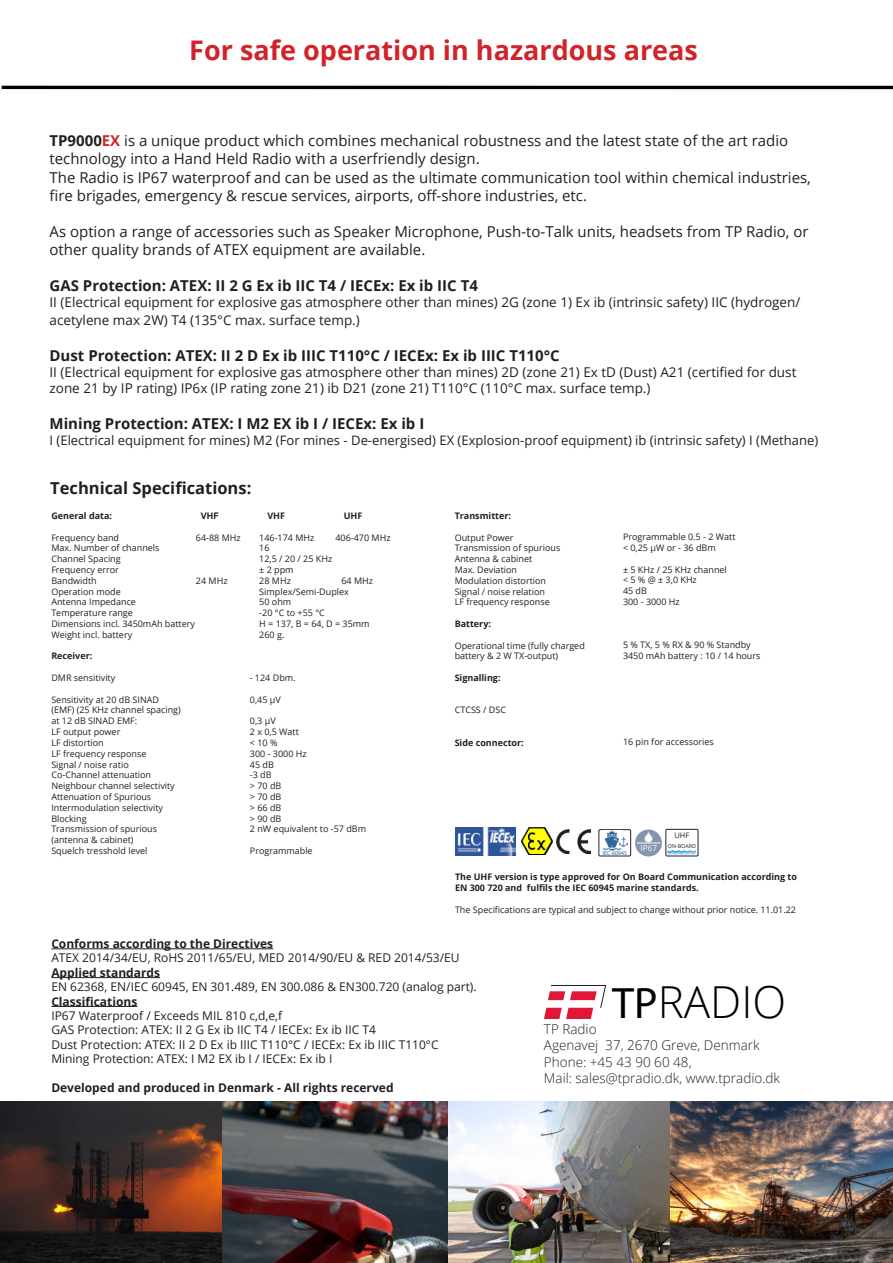
<style>
.page{position:relative;width:893px;height:1263px;background:#fff}
.page>*{position:absolute;margin:0;border:0;box-sizing:border-box;transform-origin:0 0}
.t1{font:300 44.1px "Open Sans";color:#000}
.t2{font:700 27px "Open Sans";color:#d1232a}
.t3{font:700 16.5px "Open Sans";color:#231f20}
.t4{font:15px/18px "Open Sans";color:#231f20}
.t5{font:700 15px "Open Sans";color:#231f20}
.t6{font:13.5px/18px "Open Sans";color:#231f20}
.t7{font:300 13.5px/16.2px "Open Sans";color:#231f20}
.t8{font:13.05px "Open Sans";color:#231f20}
.t9{font:12px/14.4px "Open Sans";color:#231f20}
.t10{font:700 12px "Open Sans";color:#231f20}
.t11{font:9px/10.8px "Open Sans";color:#231f20}
.t12{font:700 9px/10.8px "Open Sans";color:#231f20}
.t13{font:700 9px "Arial";color:#231f20}
.t14{font:8.25px "Open Sans";color:#fff}
.t15{font:7.5px "Open Sans";color:#231f20}
.t16{font:5.7px "Myriad Pro";color:#369}
.t17{font:5.4px "Open Sans";color:#231f20}
.s1{font-weight:700}
.s2{font-weight:700;color:#d1232a}
.s3{font-family:"Myriad Pro";font-weight:400}
</style>
<div class="page">
<hr style="left:51px;top:948px;width:222px;height:1px;background:#231f20">
<hr style="left:51px;top:977px;width:109px;height:1px;background:#231f20">
<hr style="left:51px;top:1006px;width:86px;height:1px;background:#231f20">
<hr style="left:2px;top:86px;width:891px;height:3px;background:#000">
<img style="left:0;top:1102px;width:223px;height:161px">
<img style="left:669px;top:1102px;width:224px;height:161px">
<img style="left:447px;top:1102px;width:222px;height:161px">
<img style="left:223px;top:1102px;width:224px;height:161px">
<img style="left:556px;top:829px;width:34px;height:24px">
<img style="left:521px;top:827px;width:32px;height:28px">
<img style="left:455px;top:827px;width:60px;height:28px">
<div style="left:599px;top:829px;width:32px;height:27px;border:1px solid #231f20"></div>
<img style="left:602px;top:830px;width:21px;height:20px">
<svg style="left:619px;top:837px;width:8px;height:9px"></svg>
<div style="left:635px;top:829px;width:27px;height:27px;background:#8495ad;border-radius:50%"></div>
<img style="left:643px;top:829px;width:10px;height:14px">
<svg style="left:637px;top:843px;width:23px;height:1px"></svg>
<div style="left:666px;top:829px;width:32px;height:27px;border:1px solid #231f20"></div>
<img style="left:668px;top:849px;width:28px;height:5px">
<svg style="left:544px;top:985px;width:62px;height:34px"></svg>
<h2 class="t2" style="left:189px;top:31px;width:510px">For safe operation in hazardous areas</h2>
<p class="t4" style="left:50px;top:132px;width:763px"><span class="s1">TP9000</span><span class="s2">EX</span> is a unique product which combines mechanical robustness and the latest state of the art radio technology into a Hand Held Radio with a userfriendly design.<br>The Radio is IP67 waterproof and can be used as the ultimate communication tool within chemical industries, fire brigades, emergency &amp; rescue services, airports, off-shore industries, etc.</p>
<h3 class="t4" style="left:50px;top:222px;width:761px">As option a range of accessories such as Speaker Microphone, Push-to-Talk units, headsets from TP Radio, or other quality brands of ATEX equipment are available.</h3>
<h3 class="t5" style="left:50px;top:274px;width:430px">GAS Protection: ATEX: II 2 G Ex ib IIC T4 / IECEx: Ex ib IIC T4</h3>
<h3 class="t6" style="left:50px;top:292px;width:752px">II (Electrical equipment for explosive gas atmosphere other than mines) 2G (zone 1) Ex ib (intrinsic safety) IIC (hydrogen/ acetylene max 2W) T4 (135°C max. surface temp.)</h3>
<h3 class="t5" style="left:50px;top:345px;width:512px">Dust Protection: ATEX: II 2 D Ex ib IIIC T110°C / IECEx: Ex ib IIIC T110°C</h3>
<h3 class="t6" style="left:50px;top:364px;width:748px;line-height:16.2px">II (Electrical equipment for explosive gas atmosphere other than mines) 2D (zone 21) Ex tD (Dust) A21 (certified for dust zone 21 by IP rating) IP6x (IP rating zone 21) ib D21 (zone 21) T110°C (110°C max. surface temp.)</h3>
<h3 class="t5" style="left:50px;top:413px;width:376px">Mining Protection: ATEX: I M2 EX ib I / IECEx: Ex ib I</h3>
<h3 class="t8" style="left:50px;top:431px;width:770px">I (Electrical equipment for mines) M2 (For mines - De-energised) EX (Explosion-proof equipment) ib (intrinsic safety) I (Methane)</h3>
<h3 class="t3" style="left:50px;top:477px;width:203px">Technical Specifications:</h3>
<p class="t12" style="left:51px;top:510px;width:62px">General data:</p>
<p class="t11" style="left:51px;top:532px;width:145px">Frequency band<br>Max. Number of channels<br>Channel Spacing<br>Frequency error<br>Bandwidth<br>Operation mode<br>Antenna Impedance<br>Temperature range<br>Dimensions incl. 3450mAh battery<br>Weight incl. battery</p>
<p class="t12" style="left:51px;top:651px;width:43px">Receiver:</p>
<p class="t11" style="left:51px;top:672px;width:65px">DMR sensitivity</p>
<p class="t11" style="left:51px;top:694px;width:131px">Sensitivity at 20 dB SINAD (EMF) (25 KHz channel spacing) at 12 dB SINAD EMF:<br>LF output power<br>LF distortion<br>LF frequency response<br>Signal / noise ratio<br>Co-Channel attenuation<br>Neighbour channel selectivity<br>Attenuation of Spurious<br>Intermodulation selectivity<br>Blocking<br>Transmission of spurious (antenna &amp; cabinet)<br>Squelch tresshold level</p>
<p class="t13" style="left:201px;top:510px;width:19px">VHF</p>
<p class="t12" style="left:267px;top:510px;width:19px">VHF</p>
<p class="t12" style="left:344px;top:510px;width:20px">UHF</p>
<p class="t11" style="left:196px;top:532px;width:46px">64-88 MHz</p>
<p class="t11" style="left:259px;top:532px;width:57px">146-174 MHz</p>
<p class="t11" style="left:335px;top:532px;width:57px">406-470 MHz</p>
<p class="t11" style="left:259px;top:543px;width:74px">16<br>12,5 / 20 / 25 KHz ± 2 ppm</p>
<p class="t11" style="left:196px;top:575px;width:33px">24 MHz</p>
<p class="t11" style="left:259px;top:575px;width:33px">28 MHz</p>
<p class="t11" style="left:259px;top:575px;width:115px;text-indent:82px">64 MHz<br>Simplex/Semi-Duplex<br>50 ohm<br>-20 °C to +55 °C<br>H = 137, B = 64, D = 35mm<br>260 g.</p>
<p class="t11" style="left:250px;top:672px;width:47px">- 124 Dbm.</p>
<p class="t11" style="left:250px;top:694px;width:32px">0,45 µV</p>
<p class="t11" style="left:250px;top:715px;width:118px">0,3 µV<br>2 x 0,5 Watt<br>&lt; 10 %<br>300 - 3000 Hz<br>45 dB<br>-3 dB<br>&gt; 70 dB<br>&gt; 70 dB<br>&gt; 66 dB<br>&gt; 90 dB<br>2 nW equivalent to -57 dBm</p>
<p class="t11" style="left:250px;top:845px;width:64px">Programmable</p>
<p class="t12" style="left:455px;top:510px;width:58px">Transmitter:</p>
<p class="t11" style="left:455px;top:532px;width:107px">Output Power<br>Transmission of spurious<br>Antenna &amp; cabinet<br>Max. Deviation<br>Modulation distortion<br>Signal / noise relation<br>LF frequency response</p>
<p class="t12" style="left:455px;top:618px;width:38px">Battery:</p>
<p class="t11" style="left:455px;top:640px;width:132px">Operational time (fully charged battery &amp; 2 W TX-output)</p>
<p class="t12" style="left:455px;top:672px;width:47px">Signalling:</p>
<p class="t11" style="left:455px;top:704px;width:53px">CTCSS / DSC</p>
<p class="t12" style="left:455px;top:737px;width:71px">Side connector:</p>
<p class="t11" style="left:623px;top:531px;width:114px">Programmable 0.5 - 2 Watt &lt; 0,25 µW or - 36 dBm</p>
<p class="t11" style="left:623px;top:564px;width:105px">± 5 KHz / 25 KHz channel &lt; 5 % @ ± 3,0 KHz<br>45 dB<br>300 - 3000 Hz</p>
<p class="t11" style="left:623px;top:639px;width:139px">5 % TX, 5 % RX &amp; 90 % Standby<br>3450 mAh battery : 10 / 14 hours</p>
<p class="t11" style="left:623px;top:736px;width:92px">16 pin for accessories</p>
<p class="t16" style="left:603px;top:849px;width:26px">IEC-60945</p>
<p class="t14" style="left:640px;top:842px;width:18px">IP67</p>
<p class="t15" style="left:674px;top:830px;width:16px">UHF</p>
<p class="t17" style="left:668px;top:842px;width:30px">ON-BOARD</p>
<p class="t12" style="left:455px;top:871px;width:343px">The UHF version is type approved for On Board Communication according to<br>EN 300 720 and fulfils the IEC 60945 marine standards.</p>
<p class="t11" style="left:455px;top:904px;width:343px">The Specifications are typical and subject to change without prior notice. 11.01.22</p>
<h3 class="t10" style="left:51px;top:935px;width:223px">Conforms according to the Directives</h3>
<h3 class="t9" style="left:51px;top:950px;width:410px">ATEX 2014/34/EU, RoHS 2011/65/EU, MED 2014/90/EU &amp; RED 2014/53/EU</h3>
<h3 class="t10" style="left:51px;top:964px;width:110px">Applied standards</h3>
<h3 class="t9" style="left:51px;top:979px;width:427px">EN 62368, EN/IEC 60945, EN 301.489, EN 300.086 &amp; EN300.720 (analog part).</h3>
<h3 class="t10" style="left:51px;top:993px;width:88px">Classifications</h3>
<h3 class="t9" style="left:51px;top:1008px;width:389px">IP67 Waterproof / Exceeds MIL 810 c,d,e,f<br>GAS Protection: ATEX: II 2 G Ex ib IIC T4 / IECEx: Ex ib IIC T4<br>Dust Protection: ATEX: II 2 D Ex ib IIIC T110°C / IECEx: Ex ib IIIC T110°C Mining Protection: ATEX: I M2 EX ib I / IECEx: Ex ib I</h3>
<h3 class="t10" style="left:51px;top:1079px;width:344px">Developed and produced in Denmark - All rights recerved</h3>
<h1 class="t1" style="left:612px;top:972px;width:175px"><span class="s3">TP</span>RADIO</h1>
<h3 class="t7" style="left:544px;top:1021px;width:238px">TP Radio<br>Agenavej 37, 2670 Greve, Denmark<br>Phone: +45 43 90 60 48,<br>Mail: sales@tpradio.dk, www.tpradio.dk</h3>
</div>
